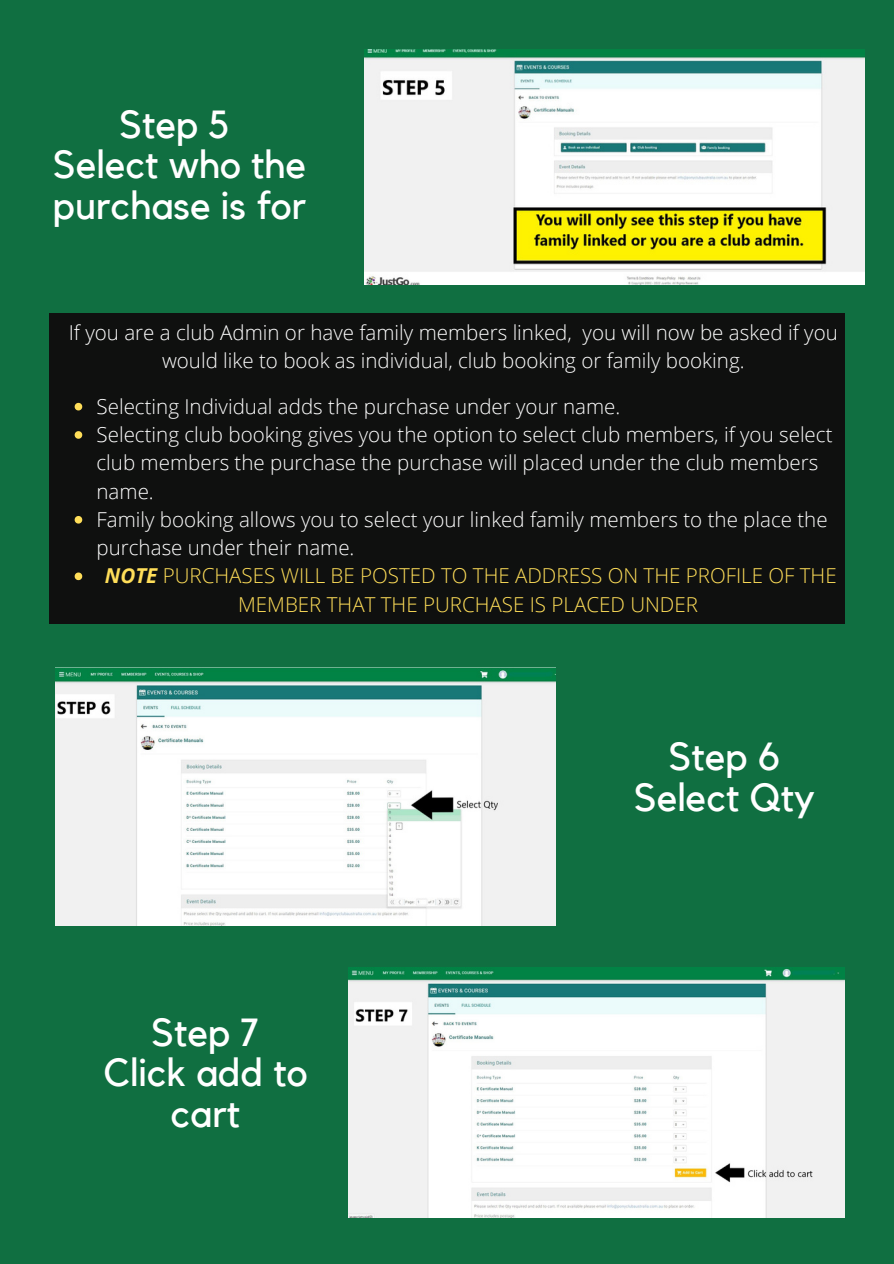
<style>
.page{position:relative;width:894px;height:1264px;background:#fff}
.page>*{position:absolute;margin:0;border:0;box-sizing:border-box;transform-origin:0 0}
.t1{font:39px/40.5px "Kollektif";color:#fff}
.t2{font:300 20.55px/28.2px "Open Sans";color:#fff}
.t3{font:300 20.55px/28.2px "Open Sans";color:#ffde59;text-align:center}
.s1{font-weight:700;font-style:italic}
</style>
<div class="page">
<div style="left:0;top:0;width:893px;height:1263px;background:#106f41"></div>
<img style="left:364px;top:49px;width:500px;height:236px">
<div style="left:49px;top:313px;width:795px;height:311px;background:#0f100f"></div>
<img style="left:55px;top:667px;width:500px;height:258px">
<img style="left:348px;top:967px;width:496px;height:250px">
<svg style="left:75px;top:403px;width:7px;height:7px"></svg>
<svg style="left:75px;top:431px;width:7px;height:8px"></svg>
<svg style="left:75px;top:516px;width:7px;height:7px"></svg>
<svg style="left:75px;top:572px;width:7px;height:8px"></svg>
<p class="t1" style="left:120px;top:105px;width:111px">Step 5</p>
<p class="t1" style="left:53px;top:146px;width:255px">Select who the purchase is for</p>
<p class="t2" style="left:69px;top:318px;width:770px;text-align:center">If you are a club Admin or have family members linked, you will now be asked if you would like to book as individual, club booking or family booking.</p>
<p class="t2" style="left:96px;top:391px;width:525px">Selecting Individual adds the purchase under your name.</p>
<p class="t2" style="left:96px;top:420px;width:737px">Selecting club booking gives you the option to select club members, if you select club members the purchase the purchase will placed under the club members name.</p>
<p class="t2" style="left:96px;top:505px;width:732px">Family booking allows you to select your linked family members to the place the purchase under their name.</p>
<p class="t3" style="left:105px;top:561px;width:733px"><span class="s1">NOTE</span> PURCHASES WILL BE POSTED TO THE ADDRESS ON THE PROFILE OF THE<br>MEMBER THAT THE PURCHASE IS PLACED UNDER</p>
<p class="t1" style="left:151px;top:1013px;width:109px">Step 7</p>
<p class="t1" style="left:103px;top:1053px;width:205px;text-align:center">Click add to cart</p>
<p class="t1" style="left:668px;top:737px;width:113px">Step 6</p>
<p class="t1" style="left:633px;top:778px;width:182px">Select Qty</p>
</div>
